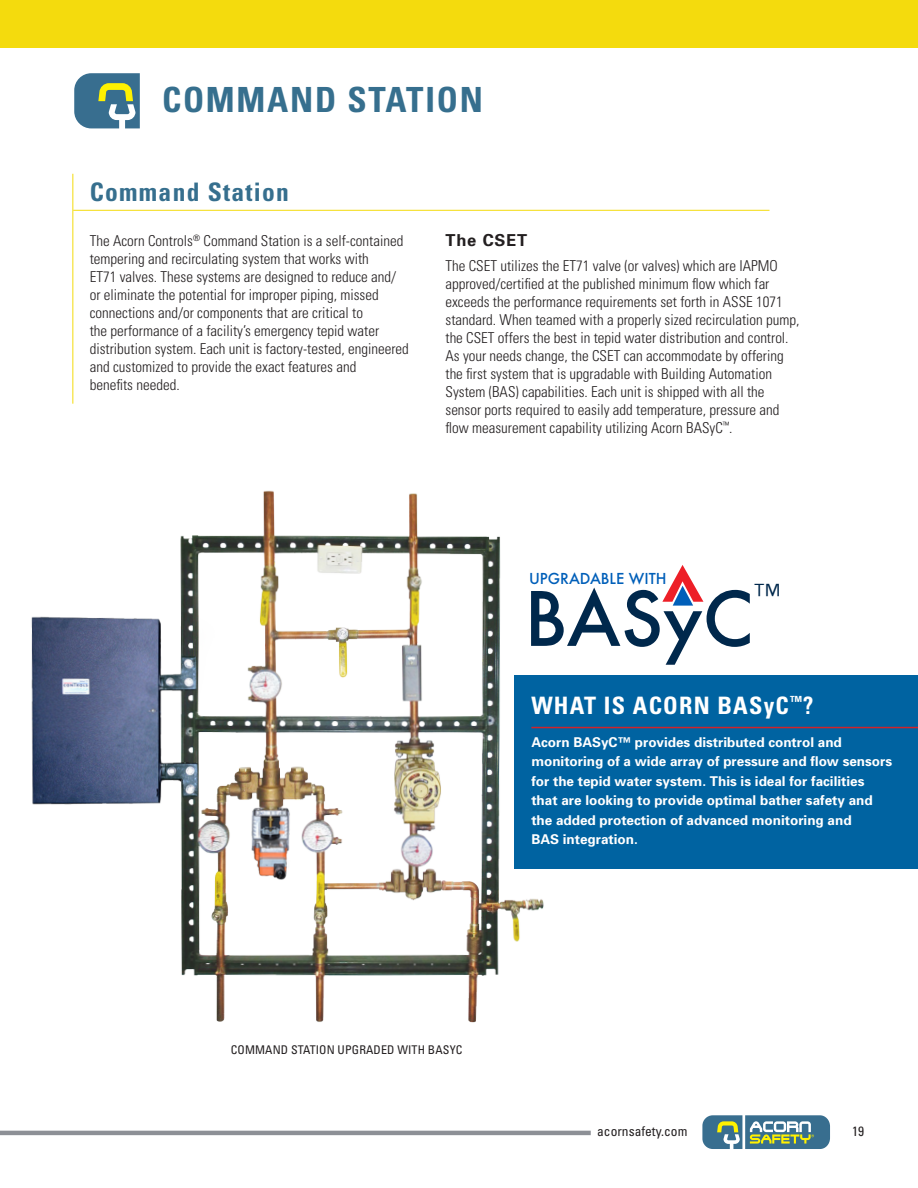
<style>
.page{position:relative;width:918px;height:1188px;background:#fff}
.page>*{position:absolute;margin:0;border:0;box-sizing:border-box;transform-origin:0 0}
.t1{font:500 72.75px "Futura";color:#00284c}
.t2{font:700 condensed 34.65px "Univers";letter-spacing:.05em;color:#366f8e}
.t3{font:300 29.4px "Helvetica";color:#00284c}
.t4{font:700 condensed 25.5px "Univers";letter-spacing:.05em;color:#366f8e}
.t5{font:700 condensed 24px "Univers";letter-spacing:.05em;color:#fff}
.body_copy{font:700 16.5px "Univers";letter-spacing:.05em;color:#231f20}
.body_copy-2{font:300 condensed 15px/18px "Univers";color:#231f20}
.t6{font:500 14.7px "Futura";color:#005fb9}
.t7{font:700 13.5px/19.5px "Univers";color:#fff}
.t8{font:condensed 13.5px "Univers";color:#231f20}
.t9{font:condensed 12px "Univers";letter-spacing:.01em;color:#231f20}
</style>
<div class="page">
<img style="left:31px;top:490px;width:513px;height:533px">
<svg style="left:702px;top:1115px;width:128px;height:34px;background:#6b9193"></svg>
<hr style="left:0;top:1131px;width:591px;height:4px;background:#8d9096">
<div style="left:514px;top:675px;width:404px;height:194px;background:#0063a1"></div>
<svg style="left:74px;top:73px;width:66px;height:55px;background:#638c8f"></svg>
<div style="left:0;top:0;width:918px;height:47px;background:#f4db0d"></div>
<hr style="left:73px;top:210px;width:697px;height:1px;background:#f4db0d">
<hr style="left:72px;top:174px;width:1px;height:230px;background:#f4db0d">
<svg style="left:662px;top:565px;width:41px;height:41px"></svg>
<hr style="left:531px;top:727px;width:387px;height:1px;background:#d1232a">
<p class="t2" style="left:162px;top:78px;width:322px">COMMAND STATION</p>
<p class="t4" style="left:90px;top:176px;width:201px">Command Station</p>
<p class="body_copy-2" style="left:90px;top:231px;width:321px">The Acorn Controls<sup>®</sup> Command Station is a self-contained tempering and recirculating system that works with<br>ET71 valves. These systems are designed to reduce and/ or eliminate the potential for improper piping, missed connections and/or components that are critical to<br>the performance of a facility’s emergency tepid water distribution system. Each unit is factory-tested, engineered and customized to provide the exact features and<br>benefits needed.</p>
<p class="body_copy" style="left:446px;top:230px;width:83px">The CSET</p>
<p class="body_copy-2" style="left:446px;top:256px;width:355px">The CSET utilizes the ET71 valve (or valves) which are IAPMO approved/certified at the published minimum flow which far exceeds the performance requirements set forth in ASSE 1071 standard. When teamed with a properly sized recirculation pump, the CSET offers the best in tepid water distribution and control.<br>As your needs change, the CSET can accommodate by offering the first system that is upgradable with Building Automation System (BAS) capabilities. Each unit is shipped with all the sensor ports required to easily add temperature, pressure and flow measurement capability utilizing Acorn BASyC<sup>™</sup>.</p>
<p class="t6" style="left:529px;top:569px;width:139px">UPGRADABLE WITH</p>
<p class="t1" style="left:525px;top:569px;width:231px">BASyC</p>
<p class="t3" style="left:754px;top:570px;width:29px">™</p>
<p class="t5" style="left:531px;top:691px;width:284px">WHAT IS ACORN BASyC<sup>™</sup>?</p>
<p class="t7" style="left:531px;top:732px;width:362px">Acorn BASyC™ provides distributed control and monitoring of a wide array of pressure and flow sensors for the tepid water system. This is ideal for facilities that are looking to provide optimal bather safety and the added protection of advanced monitoring and<br>BAS integration.</p>
<p class="t9" style="left:231px;top:1042px;width:233px">COMMAND STATION UPGRADED WITH BASYC</p>
<p class="t8" style="left:597px;top:1122px;width:92px">acornsafety.com</p>
<p class="t8" style="left:852px;top:1122px;width:13px">19</p>
</div>
